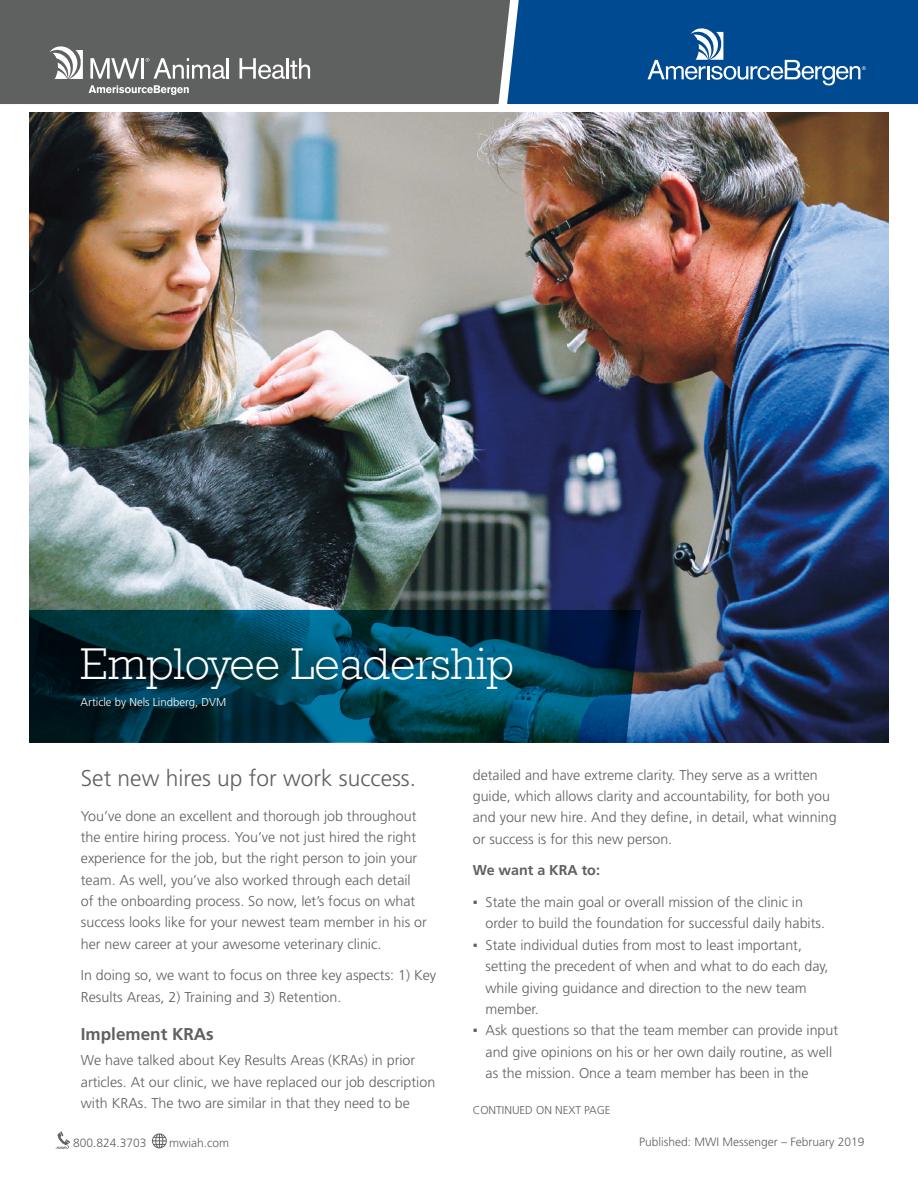
<style>
.page{position:relative;width:918px;height:1188px;background:#fff}
.page>*{position:absolute;margin:0;border:0;box-sizing:border-box;transform-origin:0 0}
.t1{font:300 45.6px "Rockwell";color:#fff}
.t2{font:300 22.8px "Frutiger";color:#5f6060}
.t3{font:700 17.1px "Frutiger";color:#5f6060}
.t4{font:300 14.25px/21.3px "Frutiger";color:#5f6060}
.t5{font:700 14.25px "Frutiger";color:#5f6060}
.t6{font:300 12px "Frutiger";color:#5f6060}
.t7{font:300 11.4px "Frutiger";color:#fff}
.t8{font:300 11.4px "Frutiger";color:#818383}
.t9{font:300 11.4px "Frutiger";color:#5f6060}
.s1{font-family:"Arial";font-weight:400}
.s2{font-family:"Rockwell";font-weight:400;font-size:17.1px}
</style>
<div class="page">
<img style="left:29px;top:112px;width:860px;height:631px">
<svg style="left:29px;top:610px;width:612px;height:133px;background:#00394d"></svg>
<svg style="left:56px;top:1131px;width:14px;height:18px"></svg>
<svg style="left:152px;top:1133px;width:15px;height:15px"></svg>
<div style="left:0;top:0;width:507px;height:104px;background:#5f6060"></div>
<svg style="left:50px;top:46px;width:33px;height:33px"></svg>
<svg style="left:89px;top:85px;width:100px;height:10px"></svg>
<svg style="left:90px;top:58px;width:49px;height:21px"></svg>
<hr style="left:141px;top:58px;width:3px;height:21px;background:#fff">
<svg style="left:146px;top:58px;width:79px;height:21px"></svg>
<hr style="left:227px;top:58px;width:2px;height:21px;background:#fff">
<svg style="left:240px;top:58px;width:70px;height:21px"></svg>
<svg style="left:507px;top:0;width:411px;height:104px;background:#0f5497"></svg>
<h1 class="t1" style="left:81px;top:630px;width:435px">Employee Leadership</h1>
<p class="t7" style="left:81px;top:695px;width:147px">Article by Nels Lindberg, DVM</p>
<h2 class="t2" style="left:81px;top:766px;width:337px">Set new hires up for work success.</h2>
<p class="t4" style="left:81px;top:805px;width:347px">You’ve done an excellent and thorough job throughout the entire hiring process. You’ve not just hired the right experience for the job, but the right person to join your team. As well, you’ve also worked through each detail of the onboarding process. So now, let’s focus on what success looks like for your newest team member in his or her new career at your awesome veterinary clinic.</p>
<p class="t4" style="left:81px;top:965px;width:357px">In doing so, we want to focus on three key aspects: 1) Key<br>Results Areas, 2) Training and 3) Retention.</p>
<p class="t3" style="left:81px;top:1024px;width:135px">Implement KRAs</p>
<p class="t4" style="left:81px;top:1050px;width:356px">We have talked about Key Results Areas (KRAs) in prior articles. At our clinic, we have replaced our job description with KRAs. The two are similar in that they need to be</p>
<p class="t4" style="left:473px;top:764px;width:366px">detailed and have extreme clarity. They serve as a written guide, which allows clarity and accountability, for both you and your new hire. And they define, in detail, what winning or success is for this new person.</p>
<p class="t5" style="left:473px;top:862px;width:129px">We want a KRA to:</p>
<p class="t4" style="left:486px;top:891px;width:341px;text-indent:-13px"><span class="s1">▪</span> State the main goal or overall mission of the clinic in order to build the foundation for successful daily habits.</p>
<p class="t4" style="left:486px;top:934px;width:344px;text-indent:-13px"><span class="s1">▪</span> State individual duties from most to least important, setting the precedent of when and what to do each day, while giving guidance and direction to the new team member.</p>
<p class="t4" style="left:486px;top:1020px;width:354px;text-indent:-13px"><span class="s1">▪</span> Ask questions so that the team member can provide input and give opinions on his or her own daily routine, as well as the mission. Once a team member has been in the</p>
<p class="t9" style="left:473px;top:1104px;width:139px">CONTINUED ON NEXT PAGE</p>
<p class="t8" style="left:692px;top:1134px;width:163px">Messenger | February 2019 <span class="s2">23</span></p>
<p class="t6" style="left:73px;top:1136px;width:75px">800.824.3703</p>
<p class="t6" style="left:169px;top:1136px;width:61px">mwiah.com</p>
<p class="t6" style="left:639px;top:1135px;width:227px">Published: MWI Messenger – February 2019</p>
</div>
